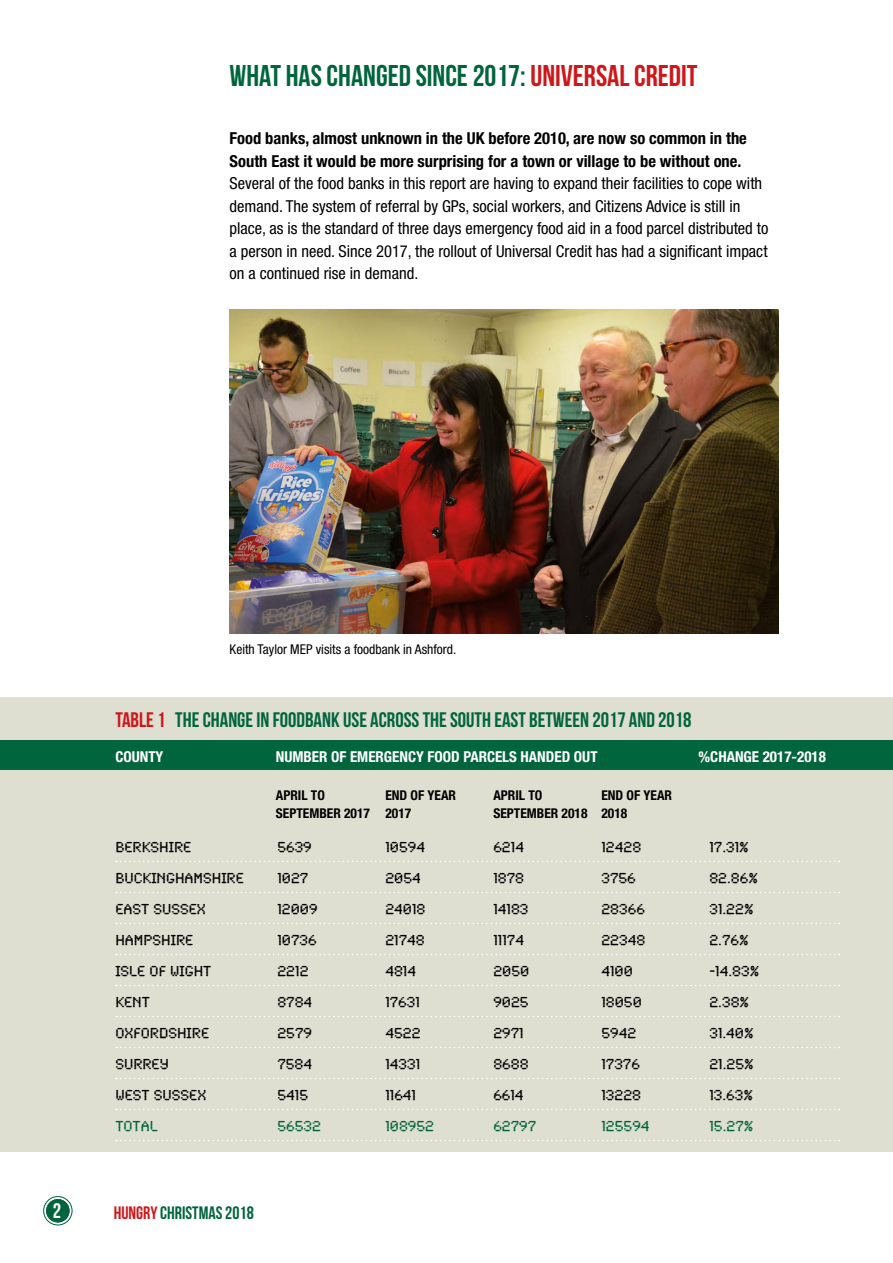
<style>
.page{position:relative;width:893px;height:1263px;background:#fff}
.page>*{position:absolute;margin:0;border:0;box-sizing:border-box;transform-origin:0 0}
.t1{font:30px "Bebas Neue";color:#00653d}
.t2{font:21px "Bebas Neue";color:#00653d}
.t3{font:21px "Bebas Neue";color:#fff}
.t4{font:18px "Bebas Neue";color:#00653d}
.t5{font:condensed 16.5px/22.5px "Helvetica Neue LT Pro";color:#000}
.t6{font:700 condensed 16.5px/22.5px "Helvetica Neue LT Pro";color:#000}
.t7{font:15px "Synchro LET";color:#000}
.t8{font:700 condensed 15px "Helvetica Neue LT Pro";color:#fff}
.t9{font:15px "Synchro LET";color:#00653d}
.t10{font:700 condensed 13.5px "Helvetica Neue LT Pro";color:#000}
.t11{font:condensed 13.5px "Helvetica Neue LT Pro";color:#000}
.s1{color:#cd171a}
</style>
<div class="page">
<div style="left:46px;top:1199px;width:24px;height:23px;background:#00653d;border-radius:50%"></div>
<div style="left:43px;top:1196px;width:30px;height:29px;border:1px solid #00653d;border-radius:50%"></div>
<div style="left:46px;top:1199px;width:24px;height:23px;border:3px solid #00653d;border-radius:50%"></div>
<div style="left:0;top:697px;width:893px;height:44px;background:#deded1"></div>
<div style="left:0;top:739px;width:893px;height:412px;background:#deded1"></div>
<div style="left:0;top:740px;width:893px;height:30px;background:#00653d"></div>
<svg style="left:116px;top:861px;width:723px;height:1px"></svg>
<svg style="left:116px;top:892px;width:723px;height:1px"></svg>
<svg style="left:116px;top:923px;width:723px;height:1px"></svg>
<svg style="left:116px;top:954px;width:723px;height:1px"></svg>
<svg style="left:116px;top:985px;width:723px;height:1px"></svg>
<svg style="left:116px;top:1016px;width:723px;height:1px"></svg>
<svg style="left:116px;top:1047px;width:723px;height:1px"></svg>
<svg style="left:116px;top:1078px;width:723px;height:1px"></svg>
<svg style="left:116px;top:1109px;width:723px;height:1px"></svg>
<svg style="left:116px;top:1140px;width:723px;height:1px"></svg>
<img style="left:230px;top:310px;width:548px;height:323px">
<h1 class="t1" style="left:230px;top:59px;width:469px">WHAT HAS CHANGED SINCE 2017: <span class="s1">UNIVERSAL CREDIT</span></h1>
<p class="t6" style="left:230px;top:127px;width:519px">Food banks, almost unknown in the UK before 2010, are now so common in the<br>South East it would be more surprising for a town or village to be without one.</p>
<p class="t5" style="left:230px;top:172px;width:540px">Several of the food banks in this report are having to expand their facilities to cope with demand. The system of referral by GPs, social workers, and Citizens Advice is still in place, as is the standard of three days emergency food aid in a food parcel distributed to a person in need. Since 2017, the rollout of Universal Credit has had a significant impact on a continued rise in demand.</p>
<p class="t11" style="left:230px;top:641px;width:228px">Keith Taylor MEP visits a foodbank in Ashford.</p>
<p class="t2" style="left:115px;top:708px;width:578px"><span class="s1">TABLE 1</span> THE CHANGE IN FOODBANK USE ACROSS THE SOUTH EAST BETWEEN 2017 AND 2018</p>
<p class="t8" style="left:115px;top:748px;width:50px">COUNTY</p>
<p class="t8" style="left:276px;top:748px;width:323px">NUMBER OF EMERGENCY FOOD PARCELS HANDED OUT</p>
<p class="t8" style="left:699px;top:748px;width:129px">%CHANGE 2017-2018</p>
<p class="t10" style="left:276px;top:787px;width:50px">APRIL TO</p>
<p class="t10" style="left:385px;top:787px;width:72px">END OF YEAR</p>
<p class="t10" style="left:493px;top:787px;width:50px">APRIL TO</p>
<p class="t10" style="left:601px;top:787px;width:72px">END OF YEAR</p>
<p class="t10" style="left:276px;top:805px;width:137px">SEPTEMBER 2017 2017</p>
<p class="t10" style="left:493px;top:805px;width:135px">SEPTEMBER 2018 2018</p>
<p class="t7" style="left:115px;top:833px;width:77px">BERKSHIRE</p>
<p class="t7" style="left:277px;top:833px;width:36px">5639</p>
<p class="t7" style="left:385px;top:833px;width:41px">10594</p>
<p class="t7" style="left:493px;top:833px;width:32px">6214</p>
<p class="t7" style="left:601px;top:833px;width:41px">12428</p>
<p class="t7" style="left:709px;top:833px;width:41px">17.31%</p>
<p class="t7" style="left:115px;top:864px;width:130px">BUCKINGHAMSHIRE</p>
<p class="t7" style="left:277px;top:864px;width:32px">1027</p>
<p class="t7" style="left:385px;top:864px;width:37px">2054</p>
<p class="t7" style="left:493px;top:864px;width:32px">1878</p>
<p class="t7" style="left:601px;top:864px;width:36px">3756</p>
<p class="t7" style="left:709px;top:864px;width:50px">82.86%</p>
<p class="t7" style="left:115px;top:895px;width:92px">EAST SUSSEX</p>
<p class="t7" style="left:277px;top:895px;width:42px">12009</p>
<p class="t7" style="left:385px;top:895px;width:42px">24018</p>
<p class="t7" style="left:493px;top:895px;width:37px">14183</p>
<p class="t7" style="left:601px;top:895px;width:45px">28366</p>
<p class="t7" style="left:709px;top:895px;width:46px">31.22%</p>
<p class="t7" style="left:115px;top:926px;width:79px">HAMPSHIRE</p>
<p class="t7" style="left:277px;top:926px;width:41px">10736</p>
<p class="t7" style="left:385px;top:926px;width:41px">21748</p>
<p class="t7" style="left:493px;top:926px;width:32px">11174</p>
<p class="t7" style="left:601px;top:926px;width:45px">22348</p>
<p class="t7" style="left:709px;top:926px;width:41px">2.76%</p>
<p class="t7" style="left:115px;top:957px;width:98px">ISLE OF WIGHT</p>
<p class="t7" style="left:277px;top:957px;width:33px">2212</p>
<p class="t7" style="left:385px;top:957px;width:32px">4814</p>
<p class="t7" style="left:493px;top:957px;width:37px">2050</p>
<p class="t7" style="left:601px;top:957px;width:33px">4100</p>
<p class="t7" style="left:709px;top:957px;width:51px">-14.83%</p>
<p class="t7" style="left:115px;top:988px;width:36px">KENT</p>
<p class="t7" style="left:277px;top:988px;width:36px">8784</p>
<p class="t7" style="left:385px;top:988px;width:36px">17631</p>
<p class="t7" style="left:493px;top:988px;width:37px">9025</p>
<p class="t7" style="left:601px;top:988px;width:42px">18050</p>
<p class="t7" style="left:709px;top:988px;width:41px">2.38%</p>
<p class="t7" style="left:115px;top:1019px;width:95px">OXFORDSHIRE</p>
<p class="t7" style="left:277px;top:1019px;width:36px">2579</p>
<p class="t7" style="left:385px;top:1019px;width:37px">4522</p>
<p class="t7" style="left:493px;top:1019px;width:32px">2971</p>
<p class="t7" style="left:601px;top:1019px;width:36px">5942</p>
<p class="t7" style="left:709px;top:1019px;width:46px">31.40%</p>
<p class="t7" style="left:115px;top:1050px;width:55px">SURREY</p>
<p class="t7" style="left:277px;top:1050px;width:36px">7584</p>
<p class="t7" style="left:385px;top:1050px;width:36px">14331</p>
<p class="t7" style="left:493px;top:1050px;width:37px">8688</p>
<p class="t7" style="left:601px;top:1050px;width:40px">17376</p>
<p class="t7" style="left:709px;top:1050px;width:46px">21.25%</p>
<p class="t7" style="left:115px;top:1081px;width:92px">WEST SUSSEX</p>
<p class="t7" style="left:277px;top:1081px;width:32px">5415</p>
<p class="t7" style="left:385px;top:1081px;width:32px">11641</p>
<p class="t7" style="left:493px;top:1081px;width:32px">6614</p>
<p class="t7" style="left:601px;top:1081px;width:41px">13228</p>
<p class="t7" style="left:709px;top:1081px;width:45px">13.63%</p>
<p class="t9" style="left:115px;top:1112px;width:44px">TOTAL</p>
<p class="t9" style="left:277px;top:1112px;width:45px">56532</p>
<p class="t9" style="left:385px;top:1112px;width:50px">108952</p>
<p class="t9" style="left:493px;top:1112px;width:44px">62797</p>
<p class="t9" style="left:601px;top:1112px;width:50px">125594</p>
<p class="t9" style="left:709px;top:1112px;width:46px">15.27%</p>
<p class="t3" style="left:53px;top:1199px;width:10px">2</p>
<p class="t4" style="left:114px;top:1203px;width:142px"><span class="s1">HUNGRY</span> CHRISTMAS 2018</p>
</div>
